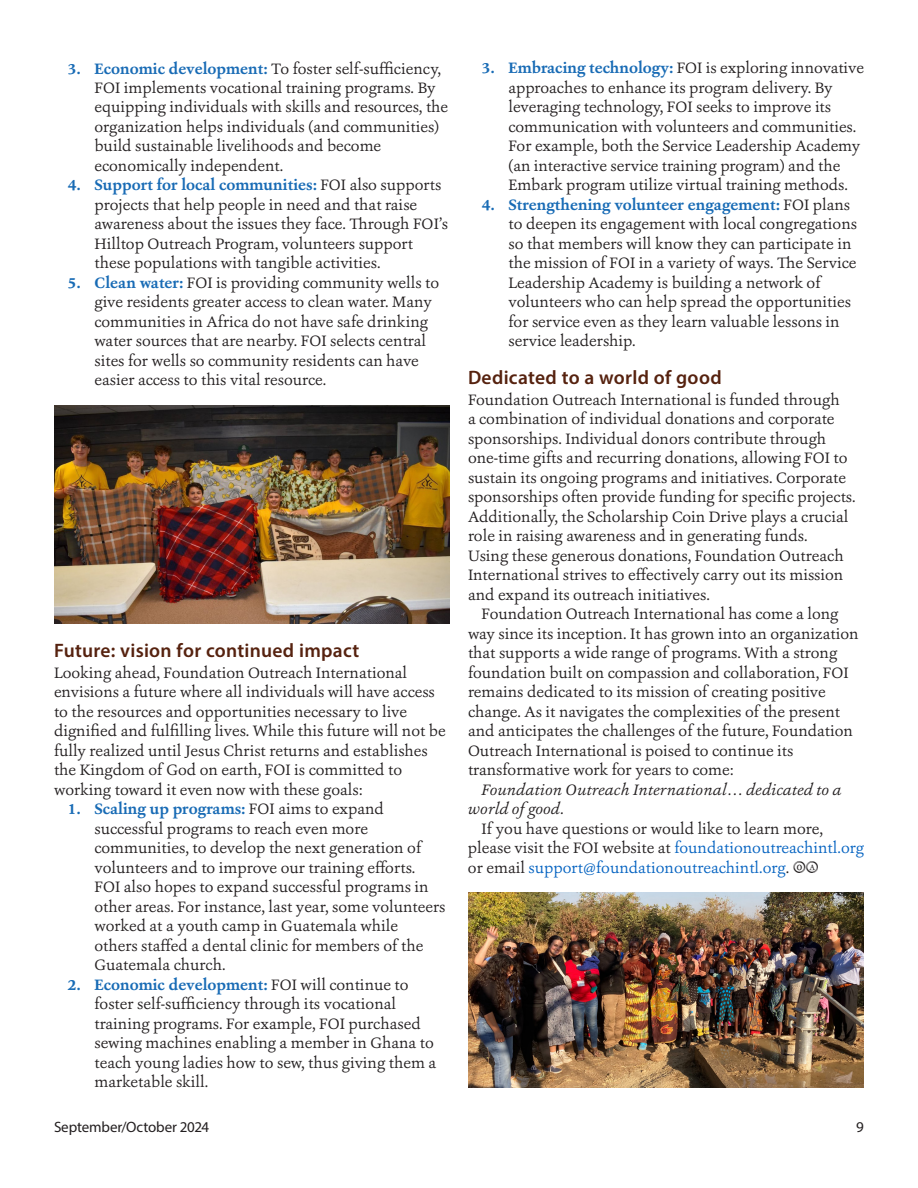
<style>
.page{position:relative;width:918px;height:1188px;background:#fff}
.page>*{position:absolute;margin:0;border:0;box-sizing:border-box;transform-origin:0 0}
.t1{font:600 19.5px "Myriad Pro";letter-spacing:.015em;color:#56220f}
.t2{font:15.75px/19.5px "Ashbury";color:#231f20}
.t3{font:italic 15.75px/19.5px "Ashbury";color:#231f20}
.t4{font:15px "Myriad Pro";letter-spacing:-.01em;color:#231f20}
.s1{font-weight:700;color:#186bb5}
.s2{color:#0563c1}
.s3{font-family:"Type Keys"}
</style>
<div class="page">
<img style="left:468px;top:892px;width:396px;height:196px">
<img style="left:54px;top:405px;width:396px;height:219px">
<p class="t2" style="left:94px;top:58px;width:355px;text-indent:-27px"><span class="s1">3. Economic development:</span> To foster self-sufficiency, FOI implements vocational training programs. By equipping individuals with skills and resources, the organization helps individuals (and communities) build sustainable livelihoods and become economically independent.</p>
<p class="t2" style="left:94px;top:175px;width:355px;text-indent:-27px"><span class="s1">4. Support for local communities:</span> FOI also supports projects that help people in need and that raise awareness about the issues they face. Through FOI’s Hilltop Outreach Program, volunteers support these populations with tangible activities.</p>
<p class="t2" style="left:94px;top:273px;width:346px;text-indent:-27px"><span class="s1">5. Clean water:</span> FOI is providing community wells to give residents greater access to clean water. Many communities in Africa do not have safe drinking water sources that are nearby. FOI selects central sites for wells so community residents can have easier access to this vital resource.</p>
<p class="t1" style="left:54px;top:638px;width:307px">Future: vision for continued impact</p>
<p class="t2" style="left:54px;top:663px;width:393px">Looking ahead, Foundation Outreach International envisions a future where all individuals will have access to the resources and opportunities necessary to live dignified and fulfilling lives. While this future will not be fully realized until Jesus Christ returns and establishes the Kingdom of God on earth, FOI is committed to working toward it even now with these goals:</p>
<p class="t2" style="left:94px;top:799px;width:352px;text-indent:-27px"><span class="s1">1. Scaling up programs:</span> FOI aims to expand successful programs to reach even more communities, to develop the next generation of volunteers and to improve our training efforts.<br>FOI also hopes to expand successful programs in other areas. For instance, last year, some volunteers worked at a youth camp in Guatemala while<br>others staffed a dental clinic for members of the Guatemala church.</p>
<p class="t2" style="left:94px;top:975px;width:343px;text-indent:-27px"><span class="s1">2. Economic development:</span> FOI will continue to foster self-sufficiency through its vocational training programs. For example, FOI purchased sewing machines enabling a member in Ghana to teach young ladies how to sew, thus giving them a marketable skill.</p>
<p class="t2" style="left:508px;top:58px;width:357px;text-indent:-27px"><span class="s1">3. Embracing technology:</span> FOI is exploring innovative approaches to enhance its program delivery. By leveraging technology, FOI seeks to improve its communication with volunteers and communities.<br>For example, both the Service Leadership Academy (an interactive service training program) and the Embark program utilize virtual training methods.</p>
<p class="t2" style="left:508px;top:195px;width:350px;text-indent:-27px"><span class="s1">4. Strengthening volunteer engagement:</span> FOI plans to deepen its engagement with local congregations so that members will know they can participate in the mission of FOI in a variety of ways. The Service Leadership Academy is building a network of volunteers who can help spread the opportunities for service even as they learn valuable lessons in service leadership.</p>
<p class="t1" style="left:468px;top:365px;width:255px">Dedicated to a world of good</p>
<p class="t2" style="left:468px;top:390px;width:389px">Foundation Outreach International is funded through<br>a combination of individual donations and corporate sponsorships. Individual donors contribute through one-time gifts and recurring donations, allowing FOI to sustain its ongoing programs and initiatives. Corporate sponsorships often provide funding for specific projects.<br>Additionally, the Scholarship Coin Drive plays a crucial role in raising awareness and in generating funds.<br>Using these generous donations, Foundation Outreach International strives to effectively carry out its mission and expand its outreach initiatives.</p>
<p class="t2" style="left:468px;top:604px;width:392px;text-indent:13px">Foundation Outreach International has come a long way since its inception. It has grown into an organization that supports a wide range of programs. With a strong foundation built on compassion and collaboration, FOI remains dedicated to its mission of creating positive change. As it navigates the complexities of the present and anticipates the challenges of the future, Foundation Outreach International is poised to continue its transformative work for years to come:</p>
<p class="t3" style="left:468px;top:780px;width:375px;text-indent:13px">Foundation Outreach International . . . dedicated to a world of good.</p>
<p class="t2" style="left:468px;top:819px;width:397px;text-indent:13px">If you have questions or would like to learn more, please visit the FOI website at <span class="s2">foundationoutreachintl.org </span>or email <span class="s2">support@foundationoutreachintl.org</span>. <span class="s3">OA</span></p>
<p class="t4" style="left:54px;top:1117px;width:157px">September/October 2024</p>
<p class="t4" style="left:856px;top:1117px;width:9px">9</p>
</div>
